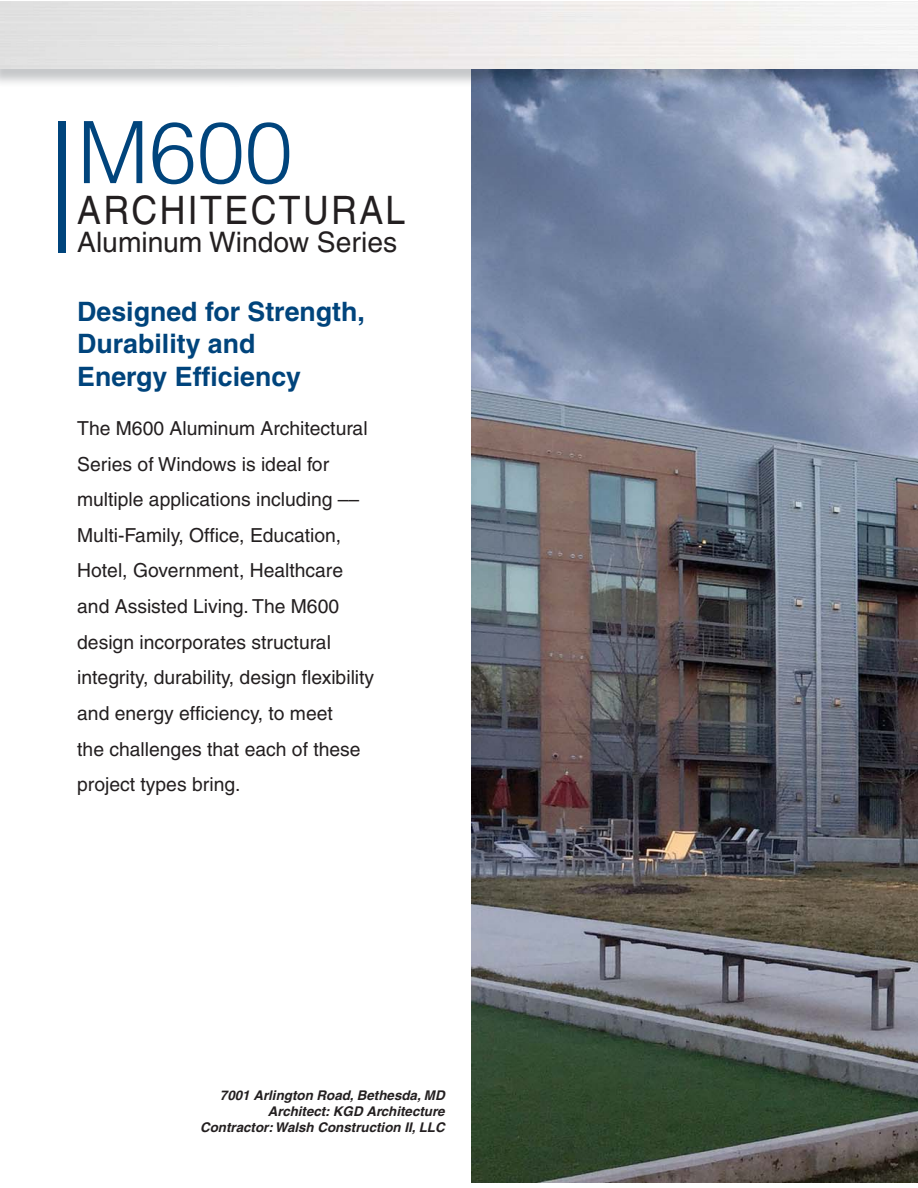
<style>
.page{position:relative;width:918px;height:1188px;background:#fff}
.page>*{position:absolute;margin:0;border:0;box-sizing:border-box;transform-origin:0 0}
.t1{font:300 86.1px "Helvetica";color:#00447c}
.t2{font:39.15px "Helvetica";letter-spacing:.07em;color:#231f20;scale:.91 1}
.t3{font:28.2px "Helvetica";color:#231f20}
.t4{font:700 26.7px/32.7px "Helvetica";color:#00447c}
.t5{font:19.35px/35.7px "Helvetica";color:#231f20}
.t6{font:italic 700 13.35px/16px "Helvetica";color:#231f20;text-align:right}
</style>
<div class="page">
<img style="left:471px;top:87px;width:447px;height:1095px">
<div style="left:58px;top:121px;width:7px;height:131px;background:#00447c"></div>
<img style="left:0;top:68px;width:918px;height:19px">
<h1 class="t1" style="left:77px;top:121px;width:217px">M600</h1>
<h2 class="t2" style="left:77px;top:195px;width:362px">ARCHITECTURAL</h2>
<h3 class="t3" style="left:77px;top:232px;width:322px">Aluminum Window Series</h3>
<h3 class="t4" style="left:77px;top:297px;width:289px">Designed for Strength,<br>Durability and<br>Energy Efficiency</h3>
<p class="t5" style="left:77px;top:412px;width:299px">The M600 Aluminum Architectural<br>Series of Windows is ideal for multiple applications including ––<br>Multi-Family, Office, Education,<br>Hotel, Government, Healthcare and Assisted Living. The M600 design incorporates structural integrity, durability, design flexibility and energy efficiency, to meet<br>the challenges that each of these project types bring.</p>
<p class="t6" style="left:200px;top:1088px;width:246px">7001 Arlington Road, Bethesda, MD<br>Architect: KGD Architecture<br>Contractor: Walsh Construction II, LLC</p>
</div>
